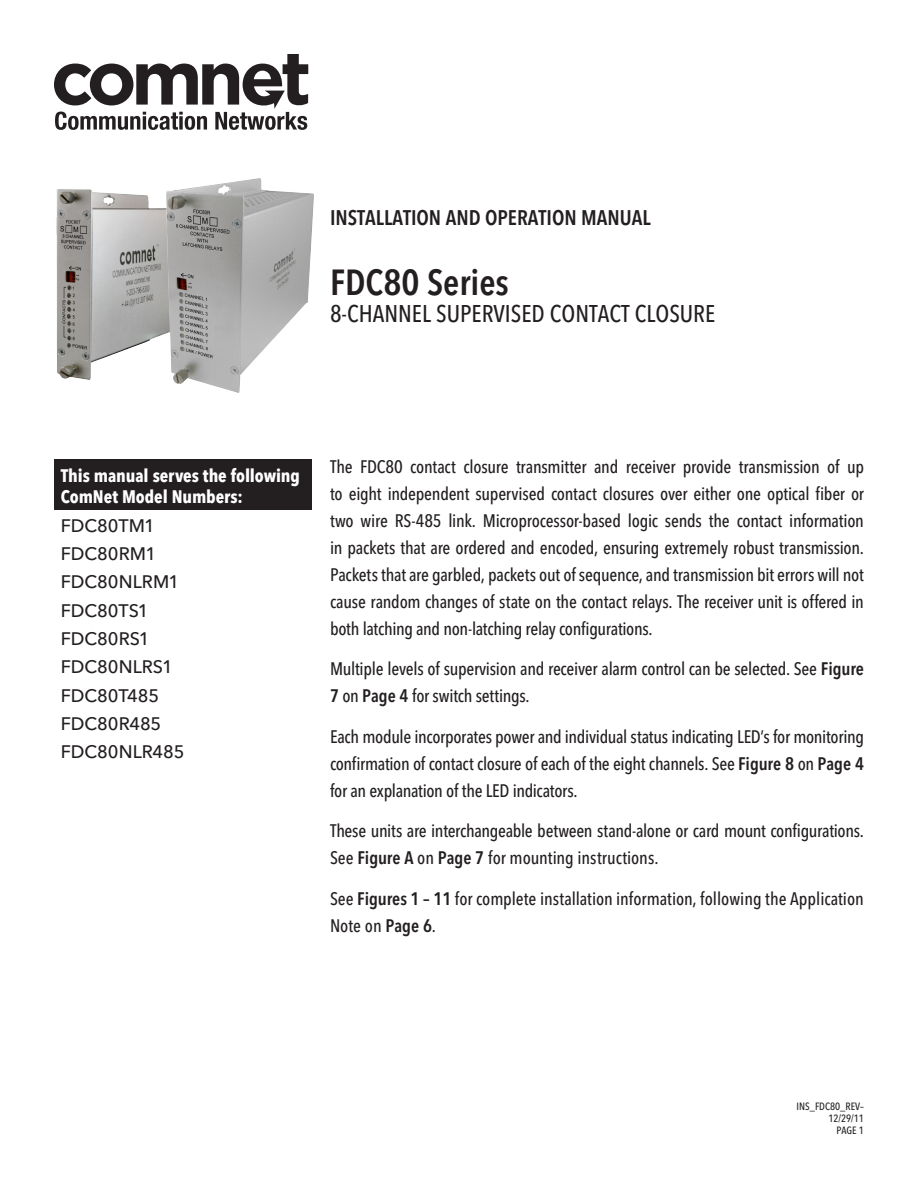
<style>
.page{position:relative;width:918px;height:1188px;background:#fff}
.page>*{position:absolute;margin:0;border:0;box-sizing:border-box;transform-origin:0 0}
.t1{font:600 condensed 36px "Avenir Next LT Pro";color:#231f20}
.t2{font:500 condensed 24px "Avenir Next LT Pro";color:#231f20}
.t3{font:600 condensed 21px "Avenir Next LT Pro";color:#231f20}
.t4{font:500 condensed 18px/27px "Avenir Next LT Pro";letter-spacing:-.015em;color:#231f20}
.t5{font:500 18px "Avenir Next LT Pro";color:#231f20}
.t6{font:700 condensed 18px/21.6px "Avenir Next LT Pro";letter-spacing:-.005em;color:#fff}
.t7{font:500 condensed 10.5px "Avenir Next LT Pro";color:#231f20}
.s1{font-weight:600}
</style>
<div class="page">
<div style="left:54px;top:459px;width:258px;height:51px;background:#231f20"></div>
<svg style="left:54px;top:54px;width:254px;height:76px"></svg>
<img style="left:56px;top:189px;width:95px;height:191px">
<img style="left:151px;top:178px;width:163px;height:215px">
<p class="t3" style="left:330px;top:205px;width:322px">INSTALLATION AND OPERATION MANUAL</p>
<p class="t1" style="left:330px;top:261px;width:180px">FDC80 Series</p>
<p class="t2" style="left:330px;top:299px;width:387px">8-CHANNEL SUPERVISED CONTACT CLOSURE</p>
<p class="t6" style="left:61px;top:464px;width:241px">This manual serves the following<br>ComNet Model Numbers:</p>
<p class="t5" style="left:61px;top:514px;width:96px">FDC80TM1</p>
<p class="t5" style="left:61px;top:543px;width:97px">FDC80RM1</p>
<p class="t5" style="left:61px;top:571px;width:120px">FDC80NLRM1</p>
<p class="t5" style="left:61px;top:599px;width:89px">FDC80TS1</p>
<p class="t5" style="left:61px;top:628px;width:90px">FDC80RS1</p>
<p class="t5" style="left:61px;top:656px;width:114px">FDC80NLRS1</p>
<p class="t5" style="left:61px;top:685px;width:100px">FDC80T485</p>
<p class="t5" style="left:61px;top:713px;width:102px">FDC80R485</p>
<p class="t5" style="left:61px;top:741px;width:125px">FDC80NLR485</p>
<p class="t4" style="left:330px;top:453px;width:536px;text-align:justify">The FDC80 contact closure transmitter and receiver provide transmission of up to eight independent supervised contact closures over either one optical fiber or two wire RS-485 link. Microprocessor-based logic sends the contact information in packets that are ordered and encoded, ensuring extremely robust transmission.<br>Packets that are garbled, packets out of sequence, and transmission bit errors will not cause random changes of state on the contact relays. The receiver unit is offered in both latching and non-latching relay configurations.</p>
<p class="t4" style="left:330px;top:655px;width:536px">Multiple levels of supervision and receiver alarm control can be selected. See <span class="s1">Figure<br>7</span> on <span class="s1">Page 4</span> for switch settings.</p>
<p class="t4" style="left:330px;top:723px;width:536px;text-align:justify">Each module incorporates power and individual status indicating LED’s for monitoring confirmation of contact closure of each of the eight channels. See <span class="s1">Figure 8</span> on <span class="s1">Page 4 </span>for an explanation of the LED indicators.</p>
<p class="t4" style="left:330px;top:817px;width:536px">These units are interchangeable between stand-alone or card mount configurations.<br>See <span class="s1">Figure A</span> on <span class="s1">Page 7</span> for mounting instructions.</p>
<p class="t4" style="left:330px;top:885px;width:536px">See <span class="s1">Figures 1 – 11</span> for complete installation information, following the Application<br>Note on <span class="s1">Page 6</span>.</p>
<p class="t7" style="left:797px;top:1100px;width:69px">INS_FDC80_REV–</p>
<p class="t7" style="left:828px;top:1112px;width:37px">12/29/11</p>
<p class="t7" style="left:836px;top:1124px;width:29px">PAGE 1</p>
</div>
